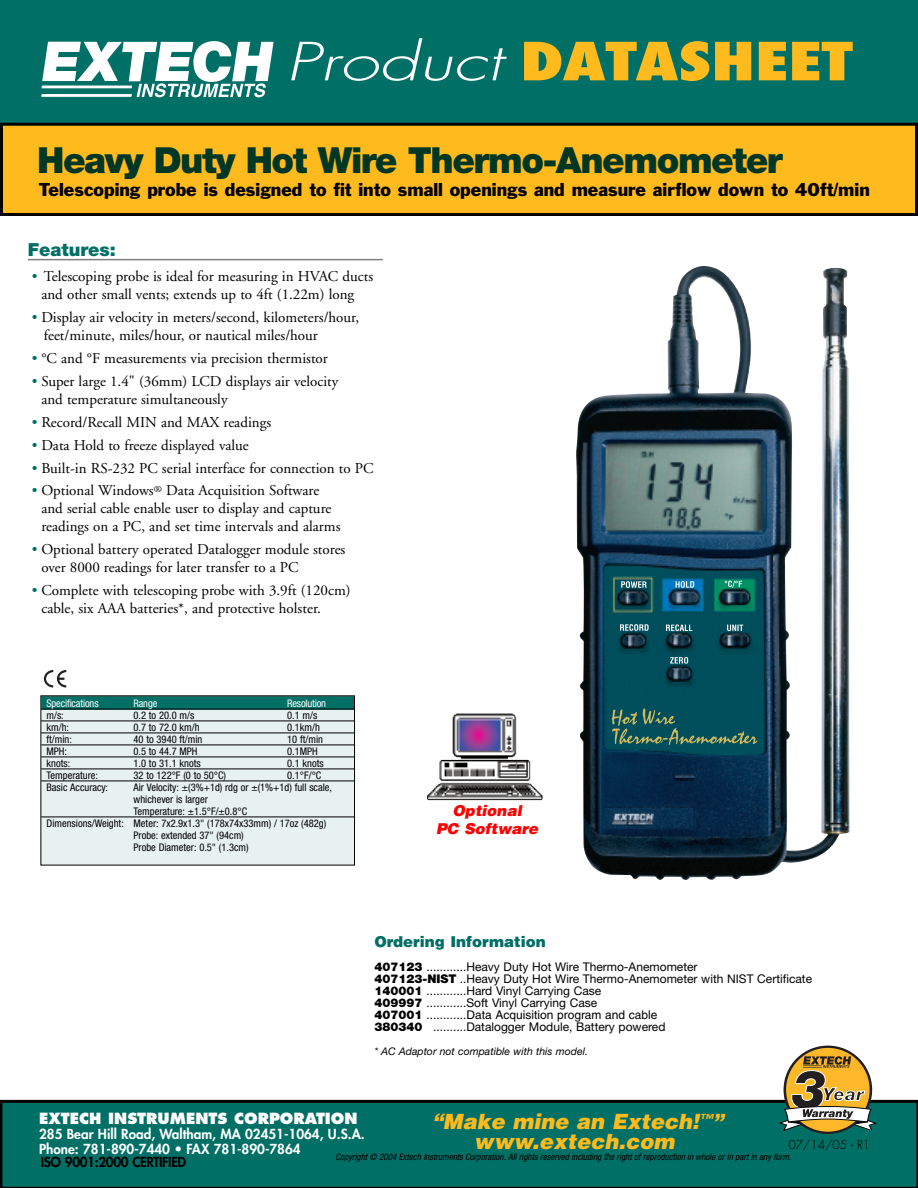
<style>
.page{position:relative;width:918px;height:1188px;background:#fff}
.page>*{position:absolute;margin:0;border:0;box-sizing:border-box;transform-origin:0 0}
.t1{font:800 condensed 51.15px "Futura";color:#ffba1d;scale:1.4 1}
.t2{font:900 36px "Helvetica Neue";letter-spacing:-.04em;color:#003624}
.t3{font:italic 900 21px/19.5px "Helvetica";color:#ffba1d;text-align:center}
.t4{font:900 18px "Helvetica Neue";color:#006f65}
.t5{font:17.25px "Franklin Gothic";color:#000}
.t6{font:15px/18px "Adobe Garamond";color:#000}
.t7{font:800 15px "Futura";color:#fff}
.t8{font:900 15px "Helvetica";color:#006f65}
.t9{font:italic 900 15px/18px "Helvetica";color:#f00;text-align:center}
.t10{font:800 13.5px/15px "Futura";color:#fff}
.t11{font:800 13.5px "Futura";letter-spacing:-.025em;color:#000}
.t12{font:12px/12px "Helvetica Neue";color:#000}
.t13{font:12px "Helvetica";color:#000}
.t14{font:300 12px "Futura";letter-spacing:-.015em;color:#000}
.t15{font:condensed 10.5px "Helvetica Neue";color:#000}
.t16{font:italic 10.5px "Helvetica Neue";color:#000}
.t17{font:condensed 10.5px "Helvetica Neue";letter-spacing:-.015em;color:#fff}
.t18{font:italic condensed 9px "Helvetica Neue";color:#000}
.s1{font-weight:300;font-style:italic;font-stretch:normal;color:#fff}
.s2{color:#006f65}
.s3{font-weight:900}
.s4{font-family:"Helvetica"}
.s5{font-family:"Helvetica Neue";font-weight:900}
</style>
<div class="page">
<hr style="left:28px;top:259px;width:355px;height:1px;background:#808080">
<img style="left:576px;top:266px;width:274px;height:614px">
<img style="left:612px;top:709px;width:43px;height:17px">
<img style="left:670px;top:657px;width:18px;height:7px">
<img style="left:727px;top:625px;width:16px;height:6px">
<img style="left:666px;top:624px;width:26px;height:7px">
<img style="left:621px;top:581px;width:26px;height:7px">
<img style="left:676px;top:581px;width:18px;height:7px">
<img style="left:725px;top:581px;width:17px;height:7px">
<img style="left:620px;top:624px;width:29px;height:7px">
<div style="left:41px;top:696px;width:314px;height:169px;background:#e6f1f0"></div>
<div style="left:41px;top:696px;width:313px;height:14px;background:#006f65"></div>
<hr style="left:41px;top:709px;width:313px;height:1px;background:#000">
<hr style="left:41px;top:721px;width:313px;height:1px;background:#000">
<hr style="left:41px;top:733px;width:313px;height:1px;background:#000">
<hr style="left:41px;top:745px;width:313px;height:1px;background:#000">
<hr style="left:41px;top:757px;width:313px;height:1px;background:#000">
<hr style="left:41px;top:769px;width:313px;height:1px;background:#000">
<hr style="left:41px;top:781px;width:313px;height:1px;background:#000">
<hr style="left:41px;top:817px;width:313px;height:1px;background:#000">
<svg style="left:44px;top:670px;width:22px;height:17px"></svg>
<div style="left:0;top:0;width:918px;height:123px;background:#006f65"></div>
<svg style="left:41px;top:41px;width:233px;height:56px"></svg>
<div style="left:2px;top:124px;width:914px;height:90px;background:#ffba1d"></div>
<div style="left:0;top:123px;width:918px;height:93px;border:3px solid #000"></div>
<div style="left:0;top:1100px;width:918px;height:88px;background:#006f65"></div>
<svg style="left:785px;top:1047px;width:86px;height:86px"></svg>
<svg style="left:779px;top:1056px;width:98px;height:75px"></svg>
<img style="left:427px;top:714px;width:116px;height:86px">
<h1 class="t1" style="left:285px;top:33px;width:407px"><span class="s1">Product</span> DATASHEET</h1>
<h2 class="t2" style="left:37px;top:148px;width:747px">Heavy Duty Hot Wire Thermo-Anemometer</h2>
<p class="t5" style="left:39px;top:183px;width:833px">Telescoping probe is designed to fit into small openings and measure airflow down to 40ft/min</p>
<p class="t4" style="left:28px;top:243px;width:90px">Features:</p>
<p class="t6" style="left:41px;top:269px;width:333px;text-indent:-9px"><span class="s2">•</span> Telescoping probe is ideal for measuring in HVAC ducts and other small vents; extends up to 4ft (1.22m) long</p>
<p class="t6" style="left:44px;top:310px;width:317px;text-indent:-12px"><span class="s2">•</span> Display air velocity in meters/second, kilometers/hour, feet/minute, miles/hour, or nautical miles/hour</p>
<p class="t6" style="left:32px;top:351px;width:297px"><span class="s2">•</span> °C and °F measurements via precision thermistor</p>
<p class="t6" style="left:41px;top:374px;width:299px;text-indent:-9px"><span class="s2">•</span> Super large 1.4" (36mm) LCD displays air velocity and temperature simultaneously</p>
<p class="t6" style="left:32px;top:414px;width:241px"><span class="s2">•</span> Record/Recall MIN and MAX readings</p>
<p class="t6" style="left:32px;top:437px;width:218px"><span class="s2">•</span> Data Hold to freeze displayed value</p>
<p class="t6" style="left:32px;top:460px;width:343px"><span class="s2">•</span> Built-in RS-232 PC serial interface for connection to PC</p>
<p class="t6" style="left:41px;top:483px;width:301px;text-indent:-9px"><span class="s2">•</span> Optional Windows<sup>®</sup> Data Acquisition Software and serial cable enable user to display and capture readings on a PC, and set time intervals and alarms</p>
<p class="t6" style="left:41px;top:542px;width:306px;text-indent:-9px"><span class="s2">•</span> Optional battery operated Datalogger module stores over 8000 readings for later transfer to a PC</p>
<p class="t6" style="left:41px;top:583px;width:311px;text-indent:-9px"><span class="s2">•</span> Complete with telescoping probe with 3.9ft (120cm) cable, six AAA batteries*, and protective holster.</p>
<p class="t17" style="left:47px;top:699px;width:54px">Specifications</p>
<p class="t17" style="left:134px;top:699px;width:25px">Range</p>
<p class="t17" style="left:287px;top:699px;width:41px">Resolution</p>
<p class="t15" style="left:47px;top:711px;width:19px">m/s:</p>
<p class="t15" style="left:134px;top:711px;width:62px">0.2 to 20.0 m/s</p>
<p class="t15" style="left:287px;top:711px;width:32px">0.1 m/s</p>
<p class="t15" style="left:47px;top:723px;width:24px">km/h:</p>
<p class="t15" style="left:134px;top:723px;width:67px">0.7 to 72.0 km/h</p>
<p class="t15" style="left:287px;top:723px;width:34px">0.1km/h</p>
<p class="t15" style="left:47px;top:735px;width:27px">ft/min:</p>
<p class="t15" style="left:134px;top:735px;width:70px">40 to 3940 ft/min</p>
<p class="t15" style="left:287px;top:735px;width:37px">10 ft/min</p>
<p class="t15" style="left:47px;top:747px;width:22px">MPH:</p>
<p class="t15" style="left:134px;top:747px;width:66px">0.5 to 44.7 MPH</p>
<p class="t15" style="left:287px;top:747px;width:32px">0.1MPH</p>
<p class="t15" style="left:47px;top:759px;width:25px">knots:</p>
<p class="t15" style="left:134px;top:759px;width:69px">1.0 to 31.1 knots</p>
<p class="t15" style="left:287px;top:759px;width:38px">0.1 knots</p>
<p class="t15" style="left:47px;top:771px;width:53px">Temperature:</p>
<p class="t15" style="left:134px;top:771px;width:94px">32 to 122°F (0 to 50°C)</p>
<p class="t15" style="left:287px;top:771px;width:36px">0.1°F/°C</p>
<p class="t15" style="left:47px;top:783px;width:63px">Basic Accuracy:</p>
<p class="t15" style="left:134px;top:783px;width:200px">Air Velocity: ±(3%+1d) rdg or ±(1%+1d) full scale,</p>
<p class="t15" style="left:134px;top:795px;width:76px">whichever is larger</p>
<p class="t15" style="left:134px;top:807px;width:115px">Temperature: ±1.5°F/±0.8°C</p>
<p class="t15" style="left:47px;top:819px;width:281px">Dimensions/Weight: Meter: 7x2.9x1.3" (178x74x33mm) / 17oz (482g)</p>
<p class="t15" style="left:134px;top:831px;width:112px">Probe: extended 37" (94cm)</p>
<p class="t15" style="left:134px;top:843px;width:117px">Probe Diameter: 0.5" (1.3cm)</p>
<p class="t9" style="left:436px;top:802px;width:103px">Optional<br>PC Software</p>
<p class="t8" style="left:374px;top:933px;width:173px">Ordering Information</p>
<p class="t12" style="left:374px;top:962px;width:439px"><span class="s3">407123</span> <span class="s4">............</span>Heavy Duty Hot Wire Thermo-Anemometer<br><span class="s3">407123-NIST</span> <span class="s4">..</span>Heavy Duty Hot Wire Thermo-Anemometer with NIST Certificate <span class="s3">140001</span> <span class="s4">............</span>Hard Vinyl Carrying Case<br><span class="s3">409997</span> <span class="s4">............</span>Soft Vinyl Carrying Case</p>
<p class="t13" style="left:374px;top:1010px;width:285px"><span class="s5">407001</span> ............Data Acquisition program and cable</p>
<p class="t12" style="left:374px;top:1022px;width:293px"><span class="s3">380340</span> <span class="s4">..........</span>Datalogger Module, Battery powered</p>
<p class="t16" style="left:374px;top:1047px;width:215px">* AC Adaptor not compatible with this model.</p>
<p class="t7" style="left:39px;top:1112px;width:320px">EXTECH INSTRUMENTS CORPORATION</p>
<p class="t10" style="left:39px;top:1128px;width:327px">285 Bear Hill Road, Waltham, MA 02451-1064, U.S.A.<br>Phone: 781-890-7440 • FAX 781-890-7864</p>
<p class="t14" style="left:788px;top:1139px;width:83px">07/14/05 - R1</p>
<h3 class="t3" style="left:432px;top:1112px;width:293px">“Make mine an Extech!<sup>™</sup>” www.extech.com</h3>
<p class="t18" style="left:336px;top:1153px;width:457px">Copyright © 2004 Extech Instruments Corporation. All rights reserved including the right of reproduction in whole or in part in any form.</p>
<p class="t11" style="left:41px;top:1156px;width:147px">ISO 9001:2000 CERTIFIED</p>
</div>
